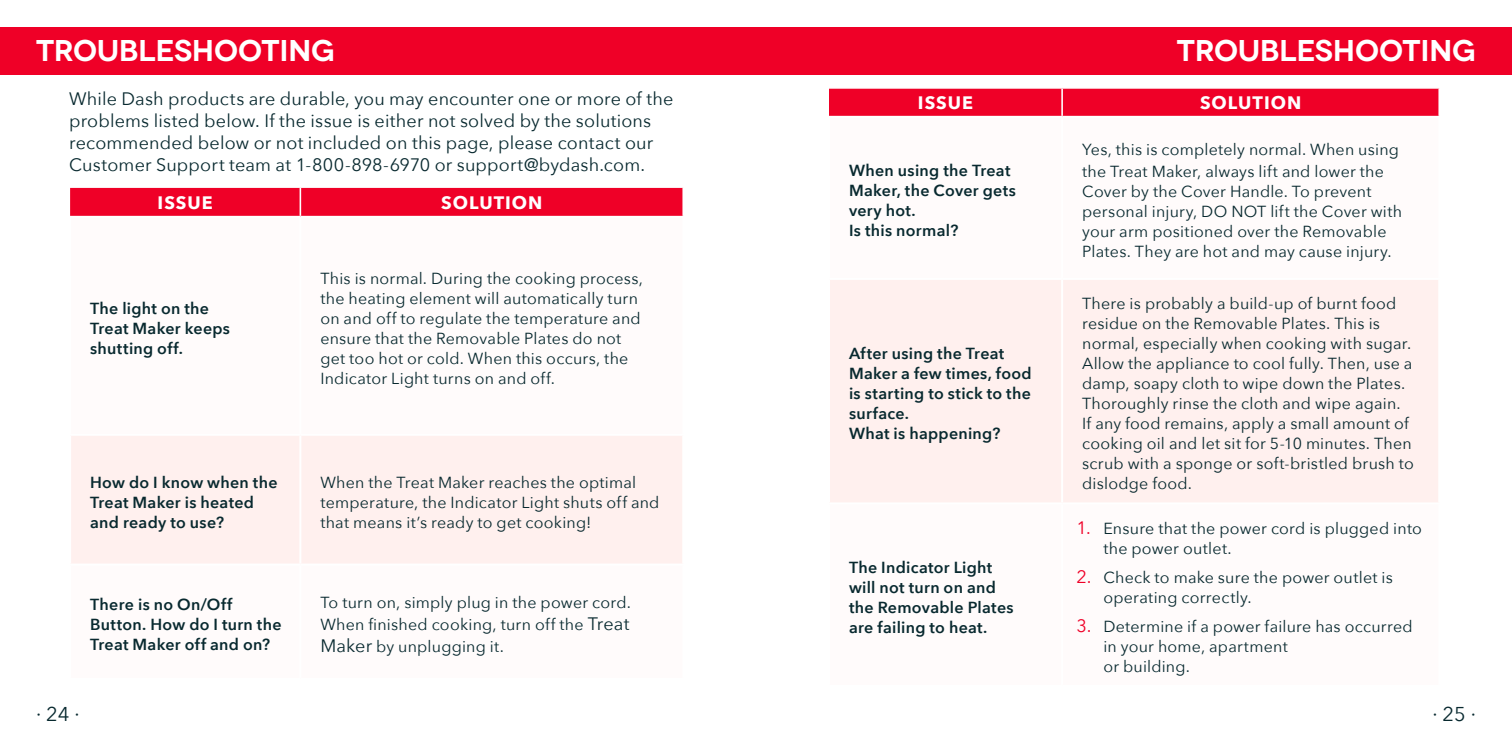
<style>
.page{position:relative;width:1512px;height:756px;background:#fff}
.page>*{position:absolute;margin:0;border:0;box-sizing:border-box;transform-origin:0 0}
.Page_Title{font:600 30px "Novecentowide";letter-spacing:-.01em;color:#fff}
.t1{font:20px "Avenir Next";color:#08292f}
.Body_Text{font:18px/22px "Avenir Next";letter-spacing:.01em;color:#08292f}
.Chart_Header{font:700 18px "Avenir Next";letter-spacing:.055em;color:#fff}
.Chart_Text{font:16px/20px "Avenir Next";letter-spacing:.015em;color:#08292f}
.Chart_Text_-_Demi_Bold{font:600 16px/20px "Avenir Next";letter-spacing:.02em;color:#08292f}
.s1{font-size:18px}
.s2{font-size:18px;color:#ef0027}
</style>
<div class="page">
<div style="left:0;top:27px;width:1512px;height:48px;background:#ef0027"></div>
<div style="left:71px;top:436px;width:611px;height:127px;background:#fff0ee"></div>
<div style="left:70px;top:188px;width:612px;height:28px;background:#ef0027"></div>
<hr style="left:299px;top:436px;width:2px;height:128px;background:#fff">
<div style="left:829px;top:89px;width:609px;height:27px;background:#ef0027"></div>
<div style="left:830px;top:280px;width:608px;height:222px;background:#fff0ee"></div>
<hr style="left:1061px;top:89px;width:2px;height:27px;background:#fff">
<hr style="left:1061px;top:280px;width:2px;height:222px;background:#fff">
<p class="Page_Title" style="left:36px;top:32px;width:301px">TROUBLESHOOTING</p>
<p class="Body_Text" style="left:69px;top:87px;width:606px">While Dash products are durable, you may encounter one or more of the problems listed below. If the issue is either not solved by the solutions recommended below or not included on this page, please contact our Customer Support team at 1-800-898-6970 or support@bydash.com.</p>
<p class="Chart_Header" style="left:158px;top:187px;width:57px">ISSUE</p>
<p class="Chart_Header" style="left:441px;top:187px;width:103px">SOLUTION</p>
<p class="Chart_Text_-_Demi_Bold" style="left:90px;top:298px;width:141px">The light on the<br>Treat Maker keeps shutting off.</p>
<p class="Chart_Text" style="left:320px;top:268px;width:324px">This is normal. During the cooking process, the heating element will automatically turn on and off to regulate the temperature and ensure that the Removable Plates do not get too hot or cold. When this occurs, the Indicator Light turns on and off.</p>
<p class="Chart_Text_-_Demi_Bold" style="left:90px;top:472px;width:189px">How do I know when the<br>Treat Maker is heated and ready to use?</p>
<p class="Chart_Text" style="left:320px;top:471px;width:341px">When the Treat Maker reaches the optimal temperature, the Indicator Light shuts off and that means it’s ready to get cooking!</p>
<p class="Chart_Text_-_Demi_Bold" style="left:90px;top:594px;width:193px">There is no On/Off<br>Button. How do I turn the<br>Treat Maker off and on?</p>
<p class="Chart_Text" style="left:320px;top:590px;width:312px;line-height:22px;text-align:justify">To turn on, simply plug in the power cord.<br>When finished cooking, turn off the <span class="s1">Treat Maker</span> by unplugging it.</p>
<p class="Page_Title" style="left:1177px;top:32px;width:301px">TROUBLESHOOTING</p>
<p class="Chart_Header" style="left:918px;top:87px;width:57px">ISSUE</p>
<p class="Chart_Header" style="left:1200px;top:87px;width:103px">SOLUTION</p>
<p class="Chart_Text_-_Demi_Bold" style="left:849px;top:160px;width:168px">When using the Treat<br>Maker, the Cover gets very hot.<br>Is this normal?</p>
<p class="Chart_Text_-_Demi_Bold" style="left:849px;top:343px;width:184px">After using the Treat<br>Maker a few times, food is starting to stick to the surface.<br>What is happening?</p>
<p class="Chart_Text_-_Demi_Bold" style="left:849px;top:557px;width:166px">The Indicator Light will not turn on and the Removable Plates are failing to heat.</p>
<p class="Chart_Text" style="left:1082px;top:138px;width:318px;line-height:22px">Yes, this is completely normal. When using the Treat Maker, always lift and lower the</p>
<p class="Chart_Text" style="left:1082px;top:181px;width:322px">Cover by the Cover Handle. To prevent personal injury, DO NOT lift the Cover with your arm positioned over the Removable Plates. They are hot and may cause injury.</p>
<p class="Chart_Text" style="left:1082px;top:293px;width:333px">There is probably a build-up of burnt food residue on the Removable Plates. This is normal, especially when cooking with sugar.<br>Allow the appliance to cool fully. Then, use a damp, soapy cloth to wipe down the Plates.<br>Thoroughly rinse the cloth and wipe again.<br>If any food remains, apply a small amount of cooking oil and let sit for 5-10 minutes. Then scrub with a sponge or soft-bristled brush to dislodge food.</p>
<p class="Chart_Text" style="left:1103px;top:517px;width:320px;text-indent:-27px"><span class="s2">1.</span> Ensure that the power cord is plugged into the power outlet.</p>
<p class="Chart_Text" style="left:1103px;top:566px;width:291px;text-indent:-27px"><span class="s2">2.</span> Check to make sure the power outlet is operating correctly.</p>
<p class="Chart_Text" style="left:1103px;top:615px;width:311px;text-indent:-27px"><span class="s2">3.</span> Determine if a power failure has occurred in your home, apartment<br>or building.</p>
<p class="t1" style="left:36px;top:697px;width:45px">∙ 24 ∙</p>
<p class="t1" style="left:1432px;top:697px;width:45px">∙ 25 ∙</p>
</div>
